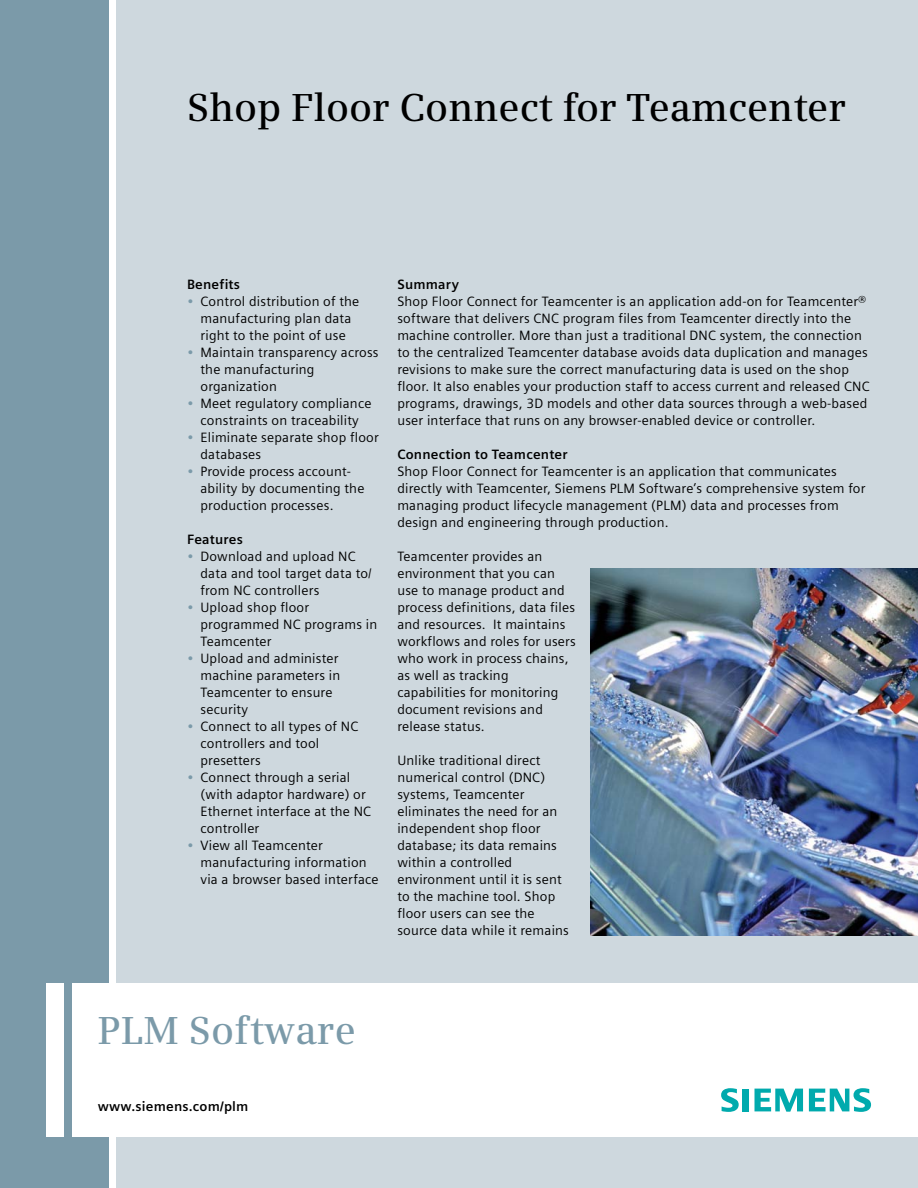
<style>
.page{position:relative;width:918px;height:1188px;background:#fff}
.page>*{position:absolute;margin:0;border:0;box-sizing:border-box;transform-origin:0 0}
.Cover_Headline__26pt{font:600 39px "Siemens Serif";color:#000}
.PRODUCT_NAME{font:600 39px "Siemens Serif";letter-spacing:.005em;color:#7b9aa9}
.Body__Copy__9pt_0_15{font:13.5px/17px "Siemens Sans";letter-spacing:.015em;color:#000}
.BULLETS_Body_Copy_9p{font:13.5px/17px "Siemens Sans";letter-spacing:.015em;color:#000}
.Body_Subhead___9pt_0{font:700 13.5px "Siemens Sans";letter-spacing:.015em;color:#000}
.s1{color:#7b9aa9}
</style>
<div class="page">
<div style="left:117px;top:0;width:801px;height:1188px;background:#ced8de"></div>
<div style="left:0;top:0;width:108px;height:1188px;background:#7b9aa9"></div>
<div style="left:47px;top:983px;width:17px;height:153px;background:#fff"></div>
<div style="left:72px;top:983px;width:846px;height:153px;background:#fff"></div>
<svg style="left:721px;top:1088px;width:18px;height:24px"></svg>
<div style="left:742px;top:1089px;width:7px;height:22px;background:#00aaad"></div>
<svg style="left:755px;top:1089px;width:48px;height:23px"></svg>
<svg style="left:809px;top:1088px;width:62px;height:24px"></svg>
<img style="left:591px;top:569px;width:327px;height:366px">
<p class="Cover_Headline__26pt" style="left:187px;top:84px;width:660px">Shop Floor Connect for Teamcenter</p>
<p class="Body_Subhead___9pt_0" style="left:187px;top:277px;width:55px">Benefits</p>
<p class="BULLETS_Body_Copy_9p" style="left:187px;top:293px;width:174px;text-align:center"><span class="s1">•</span> Control distribution of the manufacturing plan data right to the point of use</p>
<p class="BULLETS_Body_Copy_9p" style="left:201px;top:344px;width:179px;text-indent:-14px"><span class="s1">•</span> Maintain transparency across the manufacturing organization</p>
<p class="BULLETS_Body_Copy_9p" style="left:187px;top:395px;width:186px;text-align:center"><span class="s1">•</span> Meet regulatory compliance constraints on traceability</p>
<p class="BULLETS_Body_Copy_9p" style="left:201px;top:429px;width:180px;text-indent:-14px"><span class="s1">•</span> Eliminate separate shop floor databases</p>
<p class="BULLETS_Body_Copy_9p" style="left:201px;top:463px;width:165px;text-indent:-14px"><span class="s1">•</span> Provide process account&shy;ability by documenting the production processes.</p>
<p class="Body_Subhead___9pt_0" style="left:187px;top:532px;width:57px">Features</p>
<p class="BULLETS_Body_Copy_9p" style="left:201px;top:548px;width:173px;text-indent:-14px"><span class="s1">•</span> Download and upload NC data and tool target data to/ from NC controllers</p>
<p class="BULLETS_Body_Copy_9p" style="left:201px;top:599px;width:178px;text-indent:-14px"><span class="s1">•</span> Upload shop floor programmed NC programs in<br>Teamcenter</p>
<p class="BULLETS_Body_Copy_9p" style="left:201px;top:650px;width:141px;text-indent:-14px"><span class="s1">•</span> Upload and administer machine parameters in<br>Teamcenter to ensure security</p>
<p class="BULLETS_Body_Copy_9p" style="left:201px;top:718px;width:159px;text-indent:-14px"><span class="s1">•</span> Connect to all types of NC controllers and tool presetters</p>
<p class="BULLETS_Body_Copy_9p" style="left:201px;top:769px;width:172px;text-indent:-14px"><span class="s1">•</span> Connect through a serial (with adaptor hardware) or<br>Ethernet interface at the NC controller</p>
<p class="BULLETS_Body_Copy_9p" style="left:201px;top:837px;width:180px;text-indent:-14px"><span class="s1">•</span> View all Teamcenter manufacturing information via a browser based interface</p>
<p class="Body_Subhead___9pt_0" style="left:397px;top:277px;width:63px">Summary</p>
<p class="Body__Copy__9pt_0_15" style="left:397px;top:293px;width:474px">Shop Floor Connect for Teamcenter is an application add-on for Teamcenter® software that delivers CNC program files from Teamcenter directly into the machine controller. More than just a traditional DNC system, the connection to the centralized Teamcenter database avoids data duplication and manages revisions to make sure the correct manufacturing data is used on the shop floor. It also enables your production staff to access current and released CNC programs, drawings, 3D models and other data sources through a web-based user interface that runs on any browser-enabled device or controller.</p>
<p class="Body_Subhead___9pt_0" style="left:397px;top:447px;width:172px">Connection to Teamcenter</p>
<p class="Body__Copy__9pt_0_15" style="left:397px;top:463px;width:470px">Shop Floor Connect for Teamcenter is an application that communicates directly with Teamcenter, Siemens PLM Software’s comprehensive system for managing product lifecycle management (PLM) data and processes from design and engineering through production.</p>
<p class="Body__Copy__9pt_0_15" style="left:397px;top:548px;width:180px">Teamcenter provides an environment that you can use to manage product and process definitions, data files and resources. It maintains workflows and roles for users who work in process chains, as well as tracking capabilities for monitoring document revisions and release status.</p>
<p class="Body__Copy__9pt_0_15" style="left:397px;top:752px;width:173px">Unlike traditional direct numerical control (DNC) systems, Teamcenter eliminates the need for an independent shop floor database; its data remains within a controlled environment until it is sent to the machine tool. Shop floor users can see the source data while it remains</p>
<p class="PRODUCT_NAME" style="left:98px;top:1008px;width:260px">PLM Software</p>
<p class="Body_Subhead___9pt_0" style="left:98px;top:1099px;width:152px">www.siemens.com/plm</p>
</div>
